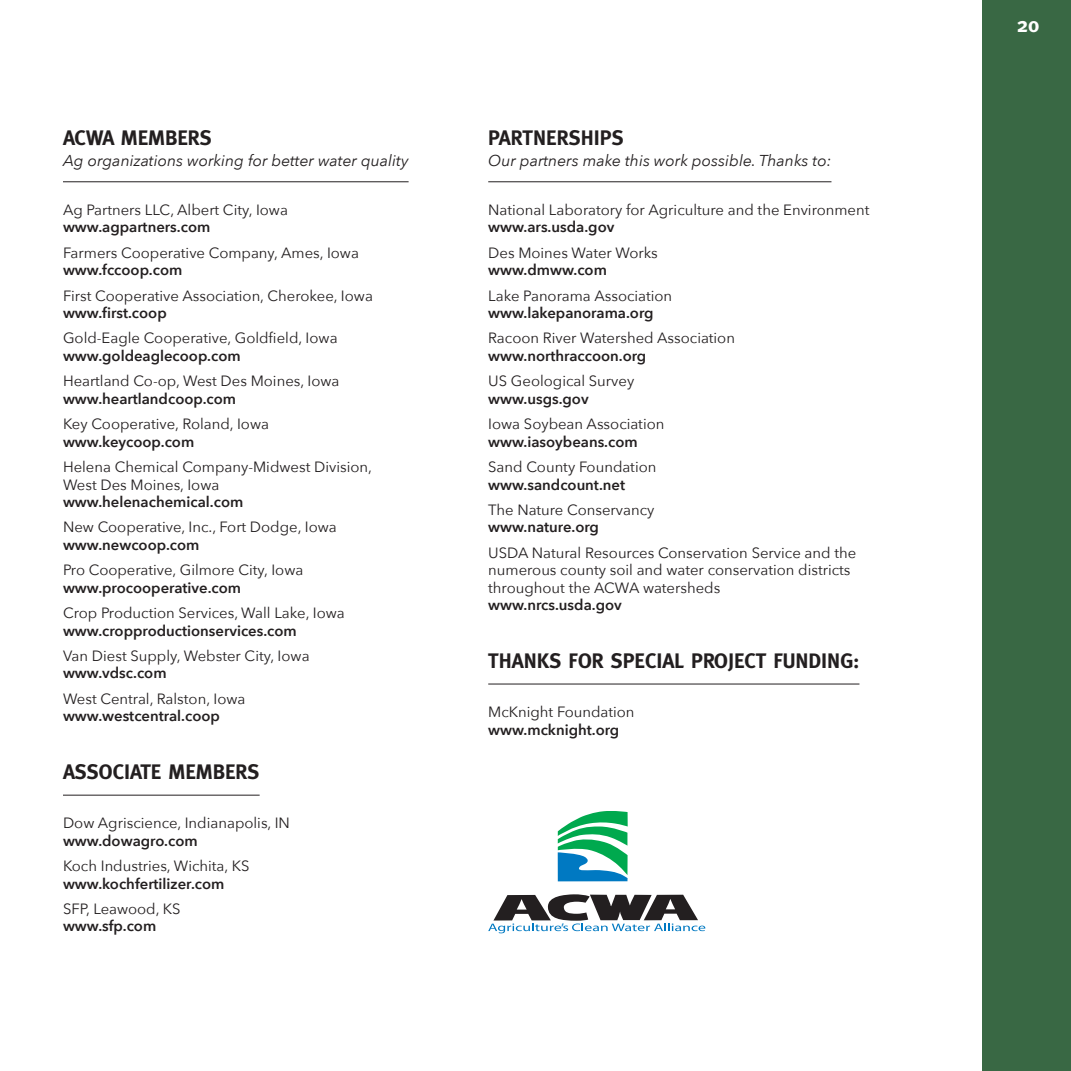
<style>
.page{position:relative;width:1071px;height:1071px;background:#fff}
.page>*{position:absolute;margin:0;border:0;box-sizing:border-box;transform-origin:0 0}
.Body{font:700 21px "Meta";color:#231f20}
.t1{font:700 21px "Meta";color:#fff}
.Body-2{font:italic 15.75px "Avenir Next";color:#231f20}
.Body-3{font:14.88px/17.5px "Avenir Next";color:#231f20}
.t2{font:12.95px "Myriad";color:#0079c2}
.s1{font-weight:600}
</style>
<div class="page">
<hr style="left:63px;top:181px;width:346px;height:1px;background:#231f20">
<hr style="left:63px;top:795px;width:197px;height:1px;background:#231f20">
<hr style="left:488px;top:181px;width:343px;height:1px;background:#231f20">
<hr style="left:488px;top:684px;width:371px;height:1px;background:#231f20">
<div style="left:982px;top:0;width:89px;height:1071px;background:#396844"></div>
<svg style="left:558px;top:811px;width:70px;height:70px"></svg>
<svg style="left:488px;top:894px;width:217px;height:39px"></svg>
<p class="Body" style="left:63px;top:125px;width:150px">ACWA MEMBERS</p>
<p class="Body-2" style="left:63px;top:151px;width:347px">Ag organizations working for better water quality</p>
<p class="Body-3" style="left:63px;top:201px;width:226px">Ag Partners LLC, Albert City, Iowa <span class="s1">www.agpartners.com</span></p>
<p class="Body-3" style="left:63px;top:244px;width:297px">Farmers Cooperative Company, Ames, Iowa <span class="s1">www.fccoop.com</span></p>
<p class="Body-3" style="left:63px;top:287px;width:311px">First Cooperative Association, Cherokee, Iowa <span class="s1">www.first.coop</span></p>
<p class="Body-3" style="left:63px;top:330px;width:276px">Gold-Eagle Cooperative, Goldfield, Iowa <span class="s1">www.goldeaglecoop.com</span></p>
<p class="Body-3" style="left:63px;top:372px;width:278px">Heartland Co-op, West Des Moines, Iowa <span class="s1">www.heartlandcoop.com</span></p>
<p class="Body-3" style="left:63px;top:415px;width:208px">Key Cooperative, Roland, Iowa <span class="s1">www.keycoop.com</span></p>
<p class="Body-3" style="left:63px;top:458px;width:311px">Helena Chemical Company-Midwest Division,<br>West Des Moines, Iowa <span class="s1">www.helenachemical.com</span></p>
<p class="Body-3" style="left:63px;top:518px;width:275px">New Cooperative, Inc., Fort Dodge, Iowa <span class="s1">www.newcoop.com</span></p>
<p class="Body-3" style="left:63px;top:561px;width:242px">Pro Cooperative, Gilmore City, Iowa <span class="s1">www.procooperative.com</span></p>
<p class="Body-3" style="left:63px;top:604px;width:283px">Crop Production Services, Wall Lake, Iowa <span class="s1">www.cropproductionservices.com</span></p>
<p class="Body-3" style="left:63px;top:647px;width:248px">Van Diest Supply, Webster City, Iowa <span class="s1">www.vdsc.com</span></p>
<p class="Body-3" style="left:63px;top:690px;width:184px">West Central, Ralston, Iowa <span class="s1">www.westcentral.coop</span></p>
<p class="Body" style="left:63px;top:760px;width:198px">ASSOCIATE MEMBERS</p>
<p class="Body-3" style="left:63px;top:814px;width:228px">Dow Agriscience, Indianapolis, IN <span class="s1">www.dowagro.com</span></p>
<p class="Body-3" style="left:63px;top:857px;width:188px">Koch Industries, Wichita, KS <span class="s1">www.kochfertilizer.com</span></p>
<p class="Body-3" style="left:63px;top:900px;width:119px">SFP, Leawood, KS <span class="s1">www.sfp.com</span></p>
<p class="Body" style="left:488px;top:125px;width:137px">PARTNERSHIPS</p>
<p class="Body-2" style="left:488px;top:151px;width:345px">Our partners make this work possible. Thanks to:</p>
<p class="Body-3" style="left:488px;top:201px;width:383px">National Laboratory for Agriculture and the Environment <span class="s1">www.ars.usda.gov</span></p>
<p class="Body-3" style="left:488px;top:244px;width:171px">Des Moines Water Works <span class="s1">www.dmww.com</span></p>
<p class="Body-3" style="left:488px;top:287px;width:185px">Lake Panorama Association <span class="s1">www.lakepanorama.org</span></p>
<p class="Body-3" style="left:488px;top:330px;width:248px">Racoon River Watershed Association <span class="s1">www.northraccoon.org</span></p>
<p class="Body-3" style="left:488px;top:372px;width:148px">US Geological Survey <span class="s1">www.usgs.gov</span></p>
<p class="Body-3" style="left:488px;top:415px;width:178px">Iowa Soybean Association <span class="s1">www.iasoybeans.com</span></p>
<p class="Body-3" style="left:488px;top:458px;width:170px">Sand County Foundation <span class="s1">www.sandcount.net</span></p>
<p class="Body-3" style="left:488px;top:501px;width:168px">The Nature Conservancy <span class="s1">www.nature.org</span></p>
<p class="Body-3" style="left:488px;top:544px;width:369px">USDA Natural Resources Conservation Service and the numerous county soil and water conservation districts throughout the ACWA watersheds <span class="s1">www.nrcs.usda.gov</span></p>
<p class="Body" style="left:488px;top:649px;width:373px">THANKS FOR SPECIAL PROJECT FUNDING:</p>
<p class="Body-3" style="left:488px;top:703px;width:148px">McKnight Foundation <span class="s1">www.mcknight.org</span></p>
<p class="t2" style="left:562px;top:914px;width:4px">,</p>
<p class="t1" style="left:1017px;top:13px;width:24px">20</p>
</div>
